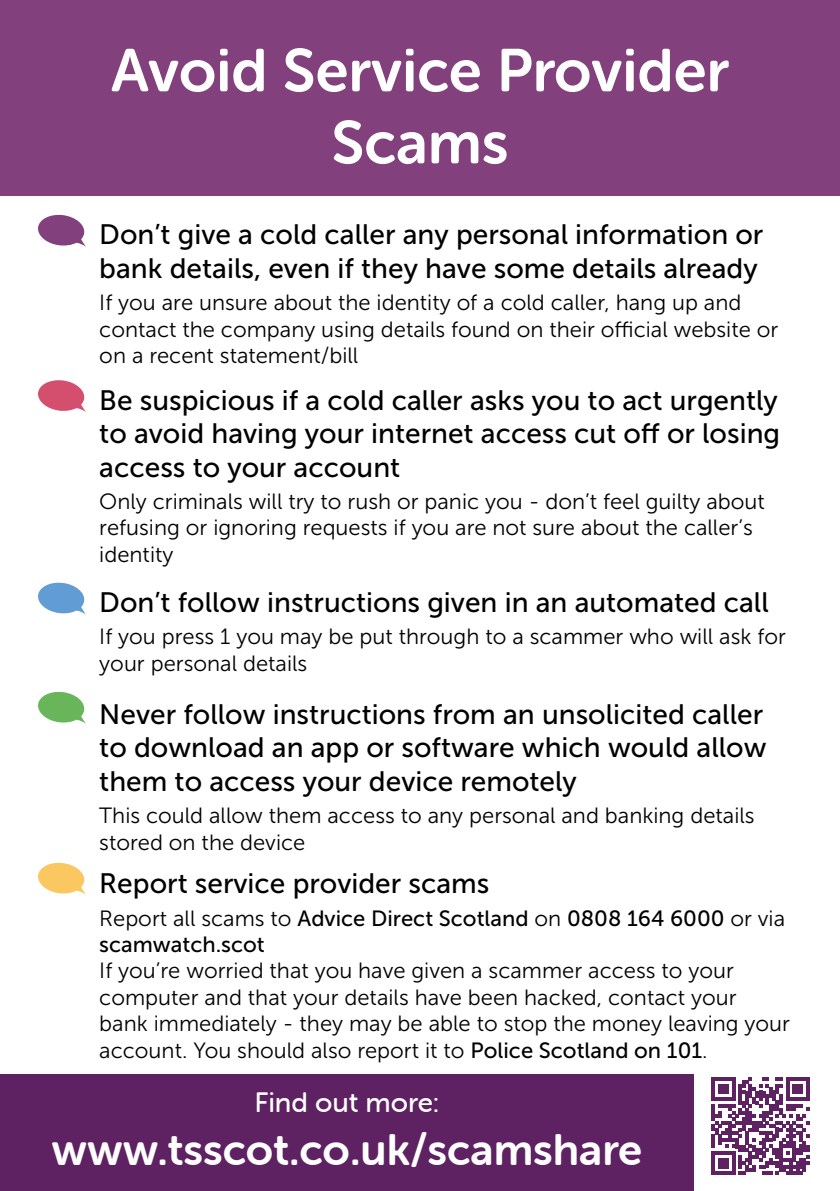
<style>
.page{position:relative;width:840px;height:1191px;background:#fff}
.page>*{position:absolute;margin:0;border:0;box-sizing:border-box;transform-origin:0 0}
.t1{font:60px/72px "Museo Sans Rounded 700";color:#fff;text-align:center}
.t2{font:44px "Museo Sans Rounded 700";color:#fff}
.t3{font:28px/33.6px "Museo Sans 500";color:#000;text-align:justify}
.t4{font:28px "Museo Sans Rounded 500";color:#fff}
.t5{font:22px/26.4px "Museo Sans 300";color:#000}
.t6{font:22px/26.4px "Museo Sans 500";color:#000}
.s1{font-family:"Museo Sans 300"}
.s2{font-family:"Museo Sans 500"}
</style>
<div class="page">
<svg style="left:38px;top:214px;width:48px;height:33px"></svg>
<svg style="left:38px;top:380px;width:48px;height:32px"></svg>
<svg style="left:38px;top:582px;width:48px;height:33px"></svg>
<svg style="left:38px;top:691px;width:48px;height:33px"></svg>
<svg style="left:38px;top:862px;width:48px;height:33px"></svg>
<div style="left:0;top:0;width:839px;height:195px;background:#82407d"></div>
<div style="left:0;top:1074px;width:693px;height:117px;background:#5e2262"></div>
<svg style="left:711px;top:1077px;width:98px;height:98px"></svg>
<h1 class="t1" style="left:111px;top:35px;width:619px">Avoid Service Provider<br>Scams</h1>
<p class="t3" style="left:99px;top:218px;width:665px">Don’t give a cold caller any personal information or bank details, even if they have some details already</p>
<p class="t5" style="left:99px;top:289px;width:680px">If you are unsure about the identity of a cold caller, hang up and contact the company using details found on their official website or on a recent statement/bill</p>
<p class="t3" style="left:99px;top:383px;width:682px">Be suspicious if a cold caller asks you to act urgently to avoid having your internet access cut off or losing access to your account</p>
<p class="t5" style="left:99px;top:488px;width:666px">Only criminals will try to rush or panic you - don’t feel guilty about refusing or ignoring requests if you are not sure about the caller’s identity</p>
<p class="t3" style="left:99px;top:586px;width:670px">Don’t follow instructions given in an automated call</p>
<p class="t5" style="left:99px;top:624px;width:687px">If you press 1 you may be put through to a scammer who will ask for your personal details</p>
<p class="t3" style="left:99px;top:697px;width:668px">Never follow instructions from an unsolicited caller to download an app or software which would allow them to access your device remotely</p>
<p class="t5" style="left:99px;top:802px;width:656px">This could allow them access to any personal and banking details stored on the device</p>
<p class="t3" style="left:99px;top:867px;width:391px">Report service provider scams</p>
<p class="t6" style="left:99px;top:904px;width:687px"><span class="s1">Report all scams to</span> Advice Direct Scotland <span class="s1">on</span> 0808 164 6000 <span class="s1">or via </span>scamwatch.scot</p>
<p class="t5" style="left:99px;top:957px;width:691px">If you’re worried that you have given a scammer access to your computer and that your details have been hacked, contact your bank immediately - they may be able to stop the money leaving your account. You should also report it to <span class="s2">Police Scotland on 101</span>.</p>
<p class="t4" style="left:254px;top:1087px;width:186px">Find out more:</p>
<h2 class="t2" style="left:51px;top:1125px;width:592px">www.tsscot.co.uk/scamshare</h2>
</div>
